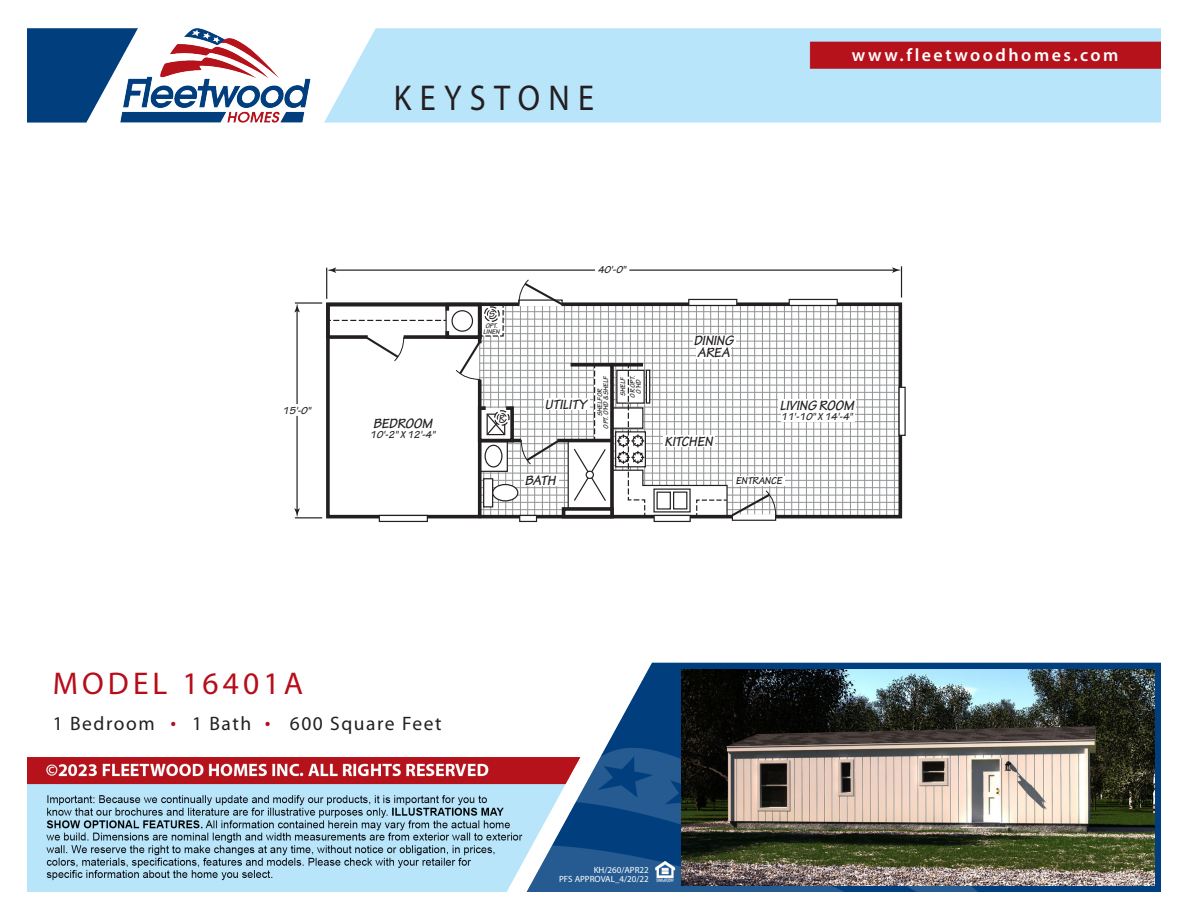
<style>
.page{position:relative;width:1188px;height:918px;background:#fff}
.page>*{position:absolute;margin:0;border:0;box-sizing:border-box;transform-origin:0 0}
.t1{font:36px "Myriad Pro";letter-spacing:.26em;color:#231f20;scale:.9 1}
.t2{font:31.5px "Myriad Pro";letter-spacing:.13em;color:#b50e1a}
.t3{font:19.5px "Myriad Pro";letter-spacing:.08em;color:#231f20}
.t4{font:600 18px "Myriad Pro";letter-spacing:.14em;color:#fff}
.t5{font:italic 700 14.4px/12px "Tekton Pro";color:#231f20}
.t6{font:italic 700 10.8px "Tekton Pro";color:#231f20}
.t7{font:italic 700 9.6px "Tekton Pro";color:#231f20}
.t8{font:9px "Myriad Pro";color:#fff}
.t9{font:italic 700 7.2px/6px "Tekton Pro";color:#231f20}
.s1{font-size:34.5px;color:#b50e1a}
</style>
<div class="page">
<img style="left:27px;top:28px;width:1134px;height:863px">
<svg style="left:481px;top:307px;width:416px;height:206px"></svg>
<div style="left:484px;top:479px;width:9px;height:28px;background:#fff"></div>
<div style="left:483px;top:478px;width:10px;height:29px;border:1px solid #231f20"></div>
<div style="left:493px;top:485px;width:25px;height:16px;background:#fff;border-radius:50%"></div>
<div style="left:492px;top:484px;width:26px;height:17px;border:1px solid #231f20;border-radius:50%"></div>
<div style="left:480px;top:441px;width:27px;height:30px;background:#fff"></div>
<div style="left:479px;top:440px;width:29px;height:32px;border:1px solid #231f20"></div>
<div style="left:485px;top:445px;width:18px;height:23px;border:1px solid #231f20;border-radius:50%"></div>
<svg style="left:324px;top:301px;width:180px;height:79px"></svg>
<div style="left:568px;top:440px;width:44px;height:70px;border:1px solid #231f20"></div>
<div style="left:326px;top:302px;width:576px;height:216px;border:4px solid #231f20"></div>
<hr style="left:296px;top:309px;width:2px;height:95px;background:#231f20">
<hr style="left:296px;top:416px;width:2px;height:94px;background:#231f20">
<hr style="left:629px;top:270px;width:267px;height:1px;background:#231f20">
<hr style="left:333px;top:270px;width:262px;height:1px;background:#231f20">
<svg style="left:294px;top:303px;width:6px;height:10px"></svg>
<svg style="left:327px;top:267px;width:9px;height:6px"></svg>
<hr style="left:295px;top:302px;width:27px;height:2px;background:#231f20">
<hr style="left:326px;top:268px;width:1px;height:31px;background:#231f20">
<div style="left:689px;top:299px;width:48px;height:6px;background:#fff"></div>
<div style="left:688px;top:299px;width:49px;height:7px;border:1px solid #231f20"></div>
<div style="left:789px;top:299px;width:48px;height:6px;background:#fff"></div>
<div style="left:789px;top:299px;width:49px;height:7px;border:1px solid #231f20"></div>
<svg style="left:892px;top:267px;width:9px;height:6px"></svg>
<hr style="left:901px;top:266px;width:1px;height:32px;background:#231f20">
<div style="left:899px;top:387px;width:6px;height:48px;background:#fff"></div>
<svg style="left:478px;top:381px;width:4px;height:135px"></svg>
<svg style="left:478px;top:305px;width:4px;height:37px"></svg>
<svg style="left:294px;top:508px;width:28px;height:10px"></svg>
<div style="left:379px;top:515px;width:48px;height:6px;background:#fff"></div>
<div style="left:379px;top:515px;width:49px;height:7px;border:1px solid #231f20"></div>
<div style="left:654px;top:515px;width:37px;height:7px;border:1px solid #231f20"></div>
<div style="left:520px;top:515px;width:17px;height:6px;background:#fff"></div>
<div style="left:519px;top:515px;width:18px;height:7px;border:1px solid #231f20"></div>
<div style="left:734px;top:476px;width:51px;height:9px;background:#fff"></div>
<svg style="left:518px;top:279px;width:47px;height:28px"></svg>
<div style="left:732px;top:514px;width:44px;height:7px;background:#423f40"></div>
<svg style="left:569px;top:361px;width:208px;height:159px"></svg>
<svg style="left:612px;top:363px;width:29px;height:4px"></svg>
<hr style="left:559px;top:439px;width:52px;height:3px;background:#231f20">
<svg style="left:476px;top:405px;width:85px;height:60px"></svg>
<div style="left:564px;top:509px;width:48px;height:8px;background:#fff"></div>
<div style="left:562px;top:507px;width:52px;height:11px;border:4px solid #231f20"></div>
<svg style="left:495px;top:411px;width:14px;height:14px"></svg>
<div style="left:494px;top:410px;width:16px;height:16px;border:1px dashed #231f20;border-radius:50%"></div>
<div style="left:497px;top:413px;width:9px;height:9px;background:#fff;border-radius:50%"></div>
<div style="left:497px;top:413px;width:10px;height:10px;border:1px dashed #231f20;border-radius:50%"></div>
<svg style="left:485px;top:307px;width:14px;height:14px"></svg>
<div style="left:484px;top:306px;width:16px;height:16px;border:1px dashed #231f20;border-radius:50%"></div>
<div style="left:487px;top:310px;width:9px;height:9px;background:#fff;border-radius:50%"></div>
<div style="left:487px;top:309px;width:10px;height:10px;border:1px dashed #231f20;border-radius:50%"></div>
<div style="left:524px;top:475px;width:34px;height:11px;background:#fff"></div>
<div style="left:664px;top:435px;width:51px;height:12px;background:#fff"></div>
<div style="left:544px;top:399px;width:46px;height:11px;background:#fff"></div>
<div style="left:693px;top:335px;width:43px;height:12px;background:#fff"></div>
<div style="left:696px;top:344px;width:35px;height:14px;background:#fff"></div>
<div style="left:779px;top:399px;width:77px;height:11px;background:#fff"></div>
<div style="left:782px;top:409px;width:73px;height:12px;background:#fff"></div>
<div style="left:373px;top:417px;width:61px;height:12px;background:#fff"></div>
<div style="left:371px;top:427px;width:66px;height:12px;background:#fff"></div>
<img style="left:682px;top:669px;width:472px;height:216px">
<p class="t1" style="left:394px;top:75px;width:224px">KEYSTONE</p>
<p class="t4" style="left:852px;top:44px;width:268px">www.fleetwoodhomes.com</p>
<p class="t6" style="left:283px;top:404px;width:30px">15'-0"</p>
<p class="t5" style="left:373px;top:417px;width:60px">BEDROOM</p>
<p class="t6" style="left:370px;top:429px;width:67px">10'-2" X 12'-4"</p>
<p class="t7" style="left:489px;top:309px;width:7px">S</p>
<p class="t9" style="left:483px;top:323px;width:18px">OPT.<br>LINEN</p>
<p class="t7" style="left:499px;top:412px;width:7px">R</p>
<p class="t6" style="left:598px;top:263px;width:30px">40'-0"</p>
<p class="t5" style="left:545px;top:399px;width:43px">UTILITY</p>
<p class="t9" style="left:597px;top:429px;width:54px;text-align:center;rotate:-90deg">SHELF OR<br>OPT. O'HD &amp; SHELF</p>
<p class="t9" style="left:618px;top:398px;width:23px;line-height:9.6px;rotate:-90deg">SHELF<br>OR OPT.</p>
<p class="t9" style="left:636px;top:394px;width:16px;rotate:-90deg">O'HD</p>
<p class="t5" style="left:525px;top:475px;width:32px">BATH</p>
<p class="t5" style="left:694px;top:335px;width:41px">DINING<br>AREA</p>
<p class="t5" style="left:664px;top:435px;width:50px">KITCHEN</p>
<p class="t5" style="left:780px;top:399px;width:76px">LIVING ROOM</p>
<p class="t6" style="left:781px;top:411px;width:73px">11'-10" X 14'-4"</p>
<p class="t6" style="left:736px;top:475px;width:48px">ENTRANCE</p>
<p class="t2" style="left:53px;top:664px;width:252px">MODEL 16401A</p>
<p class="t3" style="left:53px;top:711px;width:390px">1 Bedroom <span class="s1">·</span> 1 Bath <span class="s1">·</span> 600 Square Feet</p>
<p class="t8" style="left:594px;top:865px;width:57px">KH/260/APR22</p>
<p class="t8" style="left:559px;top:874px;width:91px">PFS APPROVAL_4/20/22</p>
</div>
